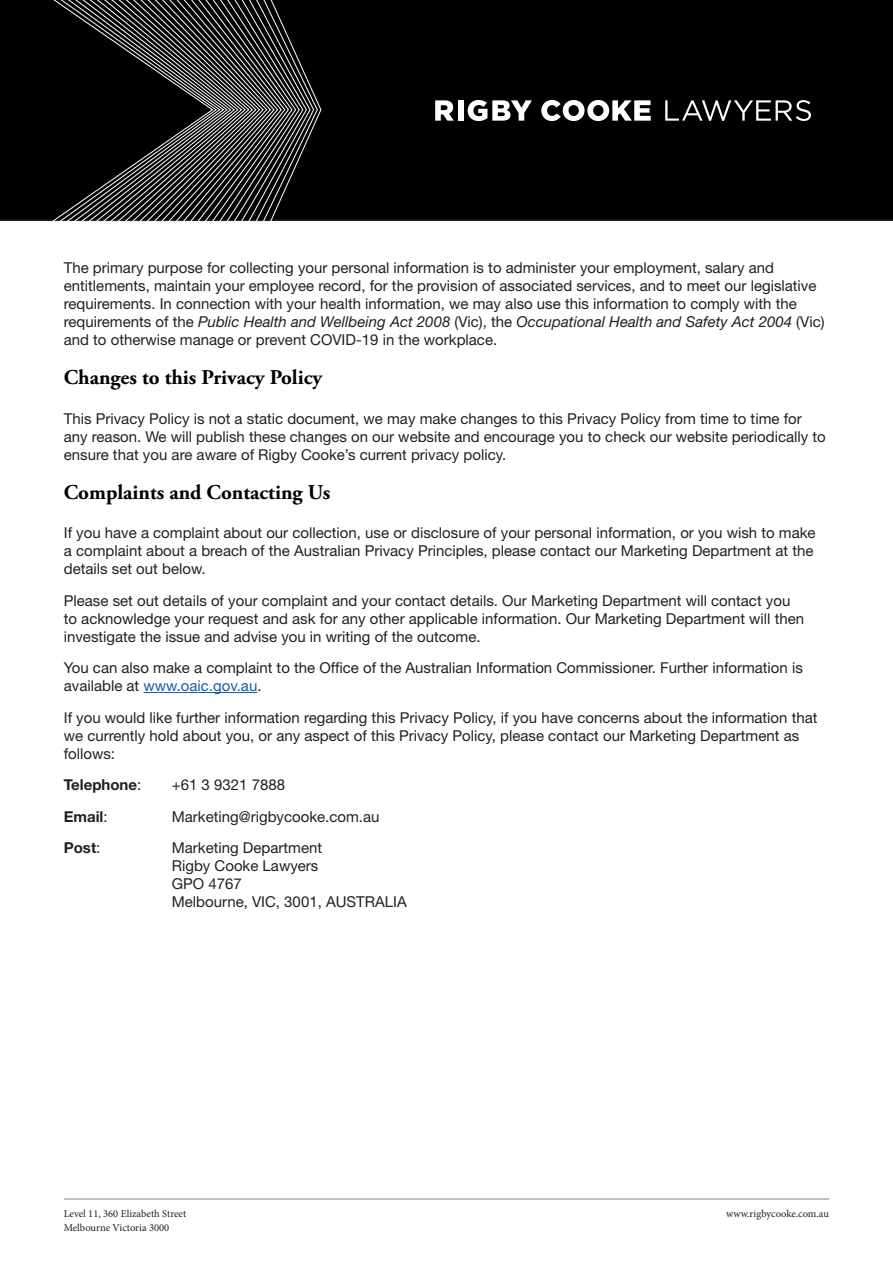
<style>
.page{position:relative;width:893px;height:1263px;background:#fff}
.page>*{position:absolute;margin:0;border:0;box-sizing:border-box;transform-origin:0 0}
.Sub-Heading{font:700 21px "Adobe Garamond Pro";color:#000}
.Body{font:15px/18px "Helvetica Neue LT Std";color:#231f20}
.Body-2{font:700 15px "Helvetica Neue LT Std";color:#231f20}
.t1{font:10.5px/13.5px "Minion Pro";color:#231f20}
.s1{font-style:italic}
.s2{color:#175d9e}
.s3{font-weight:400}
</style>
<div class="page">
<div style="left:321px;top:0;width:572px;height:221px;background:#000"></div>
<svg style="left:0;top:0;width:321px;height:221px;background:#212121"></svg>
<hr style="left:64px;top:1199px;width:765px;height:1px;background:#808285">
<svg style="left:435px;top:100px;width:19px;height:21px"></svg>
<div style="left:458px;top:100px;width:5px;height:21px;background:#fff"></div>
<svg style="left:468px;top:100px;width:64px;height:21px"></svg>
<svg style="left:541px;top:100px;width:110px;height:21px"></svg>
<svg style="left:665px;top:100px;width:146px;height:21px;background:#424242"></svg>
<hr style="left:144px;top:692px;width:113px;height:1px;background:#175d9e">
<p class="Body" style="left:64px;top:259px;width:762px">The primary purpose for collecting your personal information is to administer your employment, salary and entitlements, maintain your employee record, for the provision of associated services, and to meet our legislative requirements. In connection with your health information, we may also use this information to comply with the requirements of the <span class="s1">Public Health and Wellbeing Act 2008</span> (Vic), the <span class="s1">Occupational Health and Safety Act 2004</span> (Vic) and to otherwise manage or prevent COVID-19 in the workplace.</p>
<p class="Sub-Heading" style="left:64px;top:366px;width:260px">Changes to this Privacy Policy</p>
<p class="Body" style="left:64px;top:409px;width:764px">This Privacy Policy is not a static document, we may make changes to this Privacy Policy from time to time for any reason. We will publish these changes on our website and encourage you to check our website periodically to ensure that you are aware of Rigby Cooke’s current privacy policy.</p>
<p class="Sub-Heading" style="left:64px;top:480px;width:268px">Complaints and Contacting Us</p>
<p class="Body" style="left:64px;top:523px;width:753px">If you have a complaint about our collection, use or disclosure of your personal information, or you wish to make a complaint about a breach of the Australian Privacy Principles, please contact our Marketing Department at the details set out below.</p>
<p class="Body" style="left:64px;top:591px;width:742px">Please set out details of your complaint and your contact details. Our Marketing Department will contact you to acknowledge your request and ask for any other applicable information. Our Marketing Department will then investigate the issue and advise you in writing of the outcome.</p>
<p class="Body" style="left:64px;top:658px;width:741px">You can also make a complaint to the Office of the Australian Information Commissioner. Further information is available at <span class="s2">www.oaic.gov.au</span>.</p>
<p class="Body" style="left:64px;top:708px;width:755px">If you would like further information regarding this Privacy Policy, if you have concerns about the information that we currently hold about you, or any aspect of this Privacy Policy, please contact our Marketing Department as follows:</p>
<p class="Body-2" style="left:64px;top:775px;width:79px">Telephone<span class="s3">:</span></p>
<p class="Body" style="left:172px;top:775px;width:115px">+61 3 9321 7888</p>
<p class="Body-2" style="left:64px;top:807px;width:45px">Email<span class="s3">:</span></p>
<p class="Body" style="left:172px;top:807px;width:209px">Marketing@rigbycooke.com.au</p>
<p class="Body-2" style="left:64px;top:838px;width:38px">Post<span class="s3">:</span></p>
<p class="Body" style="left:172px;top:838px;width:237px">Marketing Department<br>Rigby Cooke Lawyers<br>GPO 4767<br>Melbourne, VIC, 3001, AUSTRALIA</p>
<p class="t1" style="left:64px;top:1207px;width:124px">Level 11, 360 Elizabeth Street<br>Melbourne Victoria 3000</p>
<p class="t1" style="left:726px;top:1207px;width:104px">www.rigbycooke.com.au</p>
</div>
